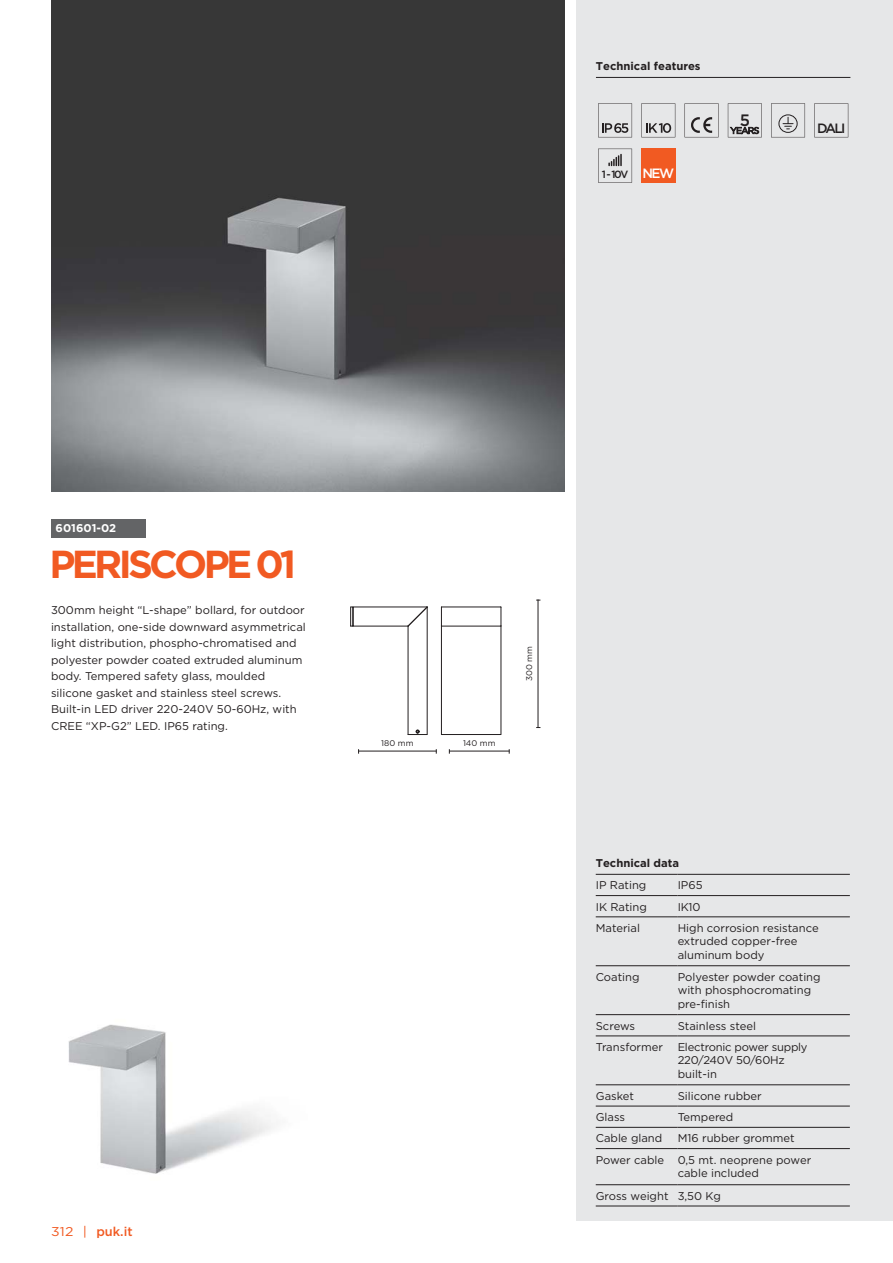
<style>
.page{position:relative;width:893px;height:1263px;background:#fff}
.page>*{position:absolute;margin:0;border:0;box-sizing:border-box;transform-origin:0 0}
.t1{font:700 39px "Gotham";letter-spacing:-.095em;color:#f15a22}
.t2{font:500 16.5px "Gotham";color:#231f20}
.t3{font:500 13.5px "Gotham";color:#231f20}
.t4{font:500 12.75px "Gotham";color:#f15a22}
.t5{font:11.25px/16.5px "Gotham";color:#231f20}
.t6{font:11.25px/13.5px "Gotham";letter-spacing:-.02em;color:#231f20}
.t7{font:700 11.25px "Gotham";color:#231f20}
.t8{font:700 11.25px "Gotham";color:#fff}
.t9{font:500 10.5px "Gotham";color:#231f20}
.t10{font:8.25px "Gotham";color:#231f20}
.s1{font-size:13.5px;color:#fff}
.s2{font-weight:400}
</style>
<div class="page">
<hr style="left:442px;top:734px;width:59px;height:1px;background:#231f20">
<hr style="left:441px;top:626px;width:1px;height:108px;background:#231f20">
<hr style="left:442px;top:626px;width:59px;height:1px;background:#231f20">
<svg style="left:500px;top:606px;width:2px;height:129px"></svg>
<hr style="left:442px;top:607px;width:59px;height:1px;background:#231f20">
<svg style="left:441px;top:606px;width:1px;height:20px"></svg>
<svg style="left:350px;top:606px;width:78px;height:129px"></svg>
<hr style="left:449px;top:751px;width:60px;height:1px;background:#231f20">
<hr style="left:358px;top:751px;width:78px;height:1px;background:#231f20">
<hr style="left:538px;top:599px;width:1px;height:129px;background:#231f20">
<img style="left:68px;top:1024px;width:205px;height:150px">
<div style="left:577px;top:0;width:316px;height:1220px;background:#e6e7e8"></div>
<hr style="left:596px;top:1206px;width:82px;height:1px;background:#231f20">
<hr style="left:678px;top:1206px;width:172px;height:1px;background:#231f20">
<hr style="left:596px;top:874px;width:82px;height:1px;background:#231f20">
<hr style="left:678px;top:874px;width:172px;height:1px;background:#231f20">
<hr style="left:596px;top:895px;width:82px;height:1px;background:#231f20">
<hr style="left:678px;top:895px;width:172px;height:1px;background:#231f20">
<hr style="left:596px;top:917px;width:82px;height:1px;background:#231f20">
<hr style="left:678px;top:917px;width:172px;height:1px;background:#231f20">
<hr style="left:596px;top:965px;width:82px;height:1px;background:#231f20">
<hr style="left:678px;top:965px;width:172px;height:1px;background:#231f20">
<hr style="left:596px;top:1014px;width:82px;height:1px;background:#231f20">
<hr style="left:678px;top:1014px;width:172px;height:1px;background:#231f20">
<hr style="left:596px;top:1036px;width:82px;height:1px;background:#231f20">
<hr style="left:678px;top:1036px;width:172px;height:1px;background:#231f20">
<hr style="left:596px;top:1084px;width:82px;height:1px;background:#231f20">
<hr style="left:678px;top:1084px;width:172px;height:1px;background:#231f20">
<hr style="left:596px;top:1106px;width:82px;height:1px;background:#231f20">
<hr style="left:678px;top:1106px;width:172px;height:1px;background:#231f20">
<hr style="left:596px;top:1127px;width:82px;height:1px;background:#231f20">
<hr style="left:678px;top:1127px;width:172px;height:1px;background:#231f20">
<hr style="left:596px;top:1148px;width:82px;height:1px;background:#231f20">
<hr style="left:678px;top:1148px;width:172px;height:1px;background:#231f20">
<hr style="left:596px;top:1184px;width:82px;height:1px;background:#231f20">
<hr style="left:678px;top:1184px;width:172px;height:1px;background:#231f20">
<hr style="left:596px;top:77px;width:254px;height:1px;background:#231f20">
<div style="left:51px;top:519px;width:95px;height:18px;background:#636466"></div>
<img style="left:51px;top:0;width:513px;height:491px">
<svg style="left:685px;top:103px;width:34px;height:34px"></svg>
<svg style="left:728px;top:103px;width:34px;height:34px"></svg>
<svg style="left:641px;top:103px;width:34px;height:34px"></svg>
<div style="left:641px;top:149px;width:34px;height:34px;background:#f15a22"></div>
<svg style="left:598px;top:103px;width:34px;height:34px"></svg>
<svg style="left:598px;top:149px;width:34px;height:34px"></svg>
<svg style="left:771px;top:103px;width:34px;height:34px"></svg>
<svg style="left:814px;top:103px;width:34px;height:34px"></svg>
<p class="t7" style="left:596px;top:62px;width:106px">Technical features</p>
<p class="t9" style="left:602px;top:170px;width:74px">1 - 10V <span class="s1">NEW</span></p>
<h2 class="t2" style="left:740px;top:113px;width:12px">5</h2>
<p class="t3" style="left:817px;top:122px;width:30px">DALI</p>
<p class="t8" style="left:56px;top:524px;width:62px">601601-02</p>
<h1 class="t1" style="left:50px;top:549px;width:248px">PERISCOPE 01</h1>
<p class="t5" style="left:51px;top:603px;width:256px">300mm height “L-shape” bollard, for outdoor installation, one-side downward asymmetrical light distribution, phospho-chromatised and polyester powder coated extruded aluminum body. Tempered safety glass, moulded silicone gasket and stainless steel screws.<br>Built-in LED driver 220-240V 50-60Hz, with CREE “XP-G2” LED. IP65 rating.</p>
<p class="t4" style="left:51px;top:1226px;width:83px"><span class="s2">312 |</span> puk.it</p>
<p class="t10" style="left:381px;top:739px;width:34px">180 mm</p>
<p class="t10" style="left:463px;top:739px;width:34px">140 mm</p>
<p class="t10" style="left:526px;top:681px;width:37px;rotate:-90deg">300 mm</p>
<p class="t7" style="left:596px;top:859px;width:85px">Technical data</p>
<p class="t5" style="left:596px;top:878px;width:52px">IP Rating</p>
<p class="t5" style="left:678px;top:878px;width:26px">IP65</p>
<p class="t5" style="left:596px;top:899px;width:53px">IK Rating</p>
<p class="t5" style="left:678px;top:899px;width:24px">IK10</p>
<p class="t5" style="left:596px;top:920px;width:46px">Material</p>
<p class="t5" style="left:678px;top:922px;width:142px;line-height:13.5px">High corrosion resistance extruded copper-free aluminum body</p>
<p class="t5" style="left:596px;top:969px;width:45px">Coating</p>
<p class="t5" style="left:678px;top:971px;width:145px;line-height:13.5px">Polyester powder coating with phosphocromating pre-finish</p>
<p class="t5" style="left:596px;top:1018px;width:41px">Screws</p>
<p class="t5" style="left:678px;top:1018px;width:80px">Stainless steel</p>
<p class="t5" style="left:596px;top:1039px;width:69px">Transformer</p>
<p class="t6" style="left:678px;top:1041px;width:131px">Electronic power supply<br>220/240V 50/60Hz built-in</p>
<p class="t5" style="left:596px;top:1088px;width:40px">Gasket</p>
<p class="t5" style="left:678px;top:1088px;width:86px">Silicone rubber</p>
<p class="t5" style="left:596px;top:1110px;width:31px">Glass</p>
<p class="t5" style="left:678px;top:1110px;width:57px">Tempered</p>
<p class="t5" style="left:596px;top:1131px;width:68px">Cable gland</p>
<p class="t5" style="left:596px;top:1128px;width:217px;line-height:21.3px;text-indent:82px">M16 rubber grommet<br>Power cable 0,5 mt. neoprene power</p>
<p class="t5" style="left:596px;top:1163px;width:165px;line-height:22.6px;text-indent:82px">cable included<br>Gross weight 3,50 Kg</p>
</div>
